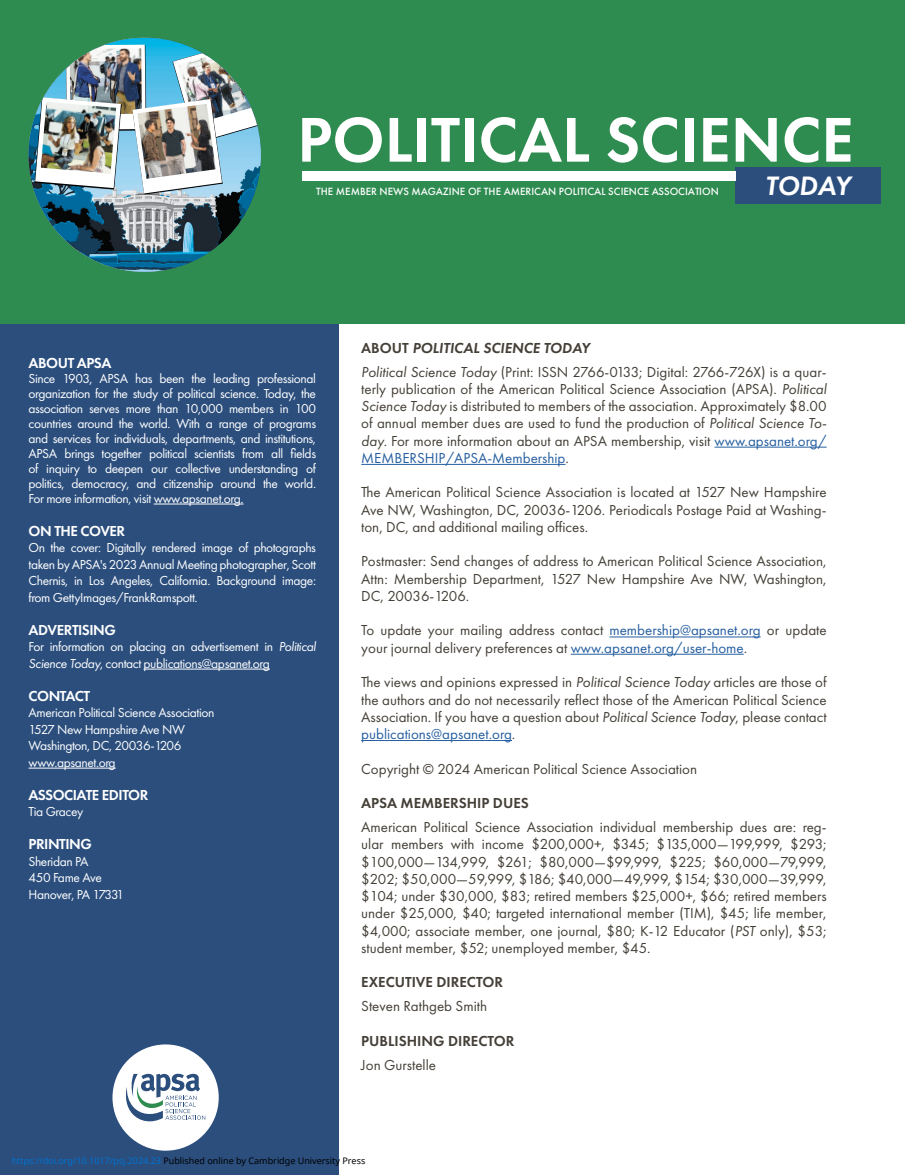
<style>
.page{position:relative;width:905px;height:1175px;background:#fff}
.page>*{position:absolute;margin:0;border:0;box-sizing:border-box;transform-origin:0 0}
.t1{font:600 65.4px "Futura PT";color:#fff}
.t2{font:italic 600 27.6px "Futura PT";letter-spacing:-.01em;color:#fff}
.No_Indent{font:15px/17.2px "Futura PT";color:#443f37;text-align:justify}
.Masthead_Heading_White{font:600 15px "Futura PT";letter-spacing:-.03em;color:#fff}
.Masthead_Heading_Black{font:600 15px "Futura PT";color:#443f37}
.Masthead_Heading_Black-2{font:italic 600 15px "Futura PT";color:#443f37}
.Masthead_White{font:13.5px/15px "Futura PT";letter-spacing:-.03em;color:#fff;text-align:justify}
.Masthead_Heading_White-2{font:13.5px/16.5px "Futura PT";letter-spacing:-.03em;color:#fff;text-align:justify}
.t3{font:500 10.95px "Futura PT";color:#fff}
.t4{font:9px "Noto Sans";color:#000}
.s1{font-style:italic}
.s2{font-style:normal}
.s3{color:#265fa0}
.s4{color:#0172cf}
</style>
<div class="page">
<div style="left:0;top:316px;width:339px;height:858px;background:#2b4e7d"></div>
<hr style="left:154px;top:503px;width:89px;height:1px;background:#fff">
<hr style="left:144px;top:668px;width:126px;height:1px;background:#fff">
<hr style="left:29px;top:767px;width:87px;height:1px;background:#fff">
<hr style="left:714px;top:447px;width:112px;height:1px;background:#265fa0">
<hr style="left:361px;top:464px;width:204px;height:1px;background:#265fa0">
<hr style="left:609px;top:636px;width:151px;height:1px;background:#265fa0">
<hr style="left:570px;top:654px;width:173px;height:1px;background:#265fa0">
<hr style="left:361px;top:740px;width:151px;height:1px;background:#265fa0">
<div style="left:0;top:0;width:904px;height:323px;background:#2e8c50"></div>
<div style="left:112px;top:1044px;width:107px;height:106px;background:#fff;border-radius:50%"></div>
<svg style="left:126px;top:1073px;width:79px;height:49px"></svg>
<div style="left:735px;top:167px;width:145px;height:37px;background:#2b4e7d"></div>
<div style="left:302px;top:171px;width:433px;height:9px;background:#fff"></div>
<img style="left:29px;top:38px;width:226px;height:234px">
<img style="left:35px;top:40px;width:226px;height:153px">
<h1 class="t1" style="left:297px;top:99px;width:558px">POLITICAL SCIENCE</h1>
<p class="t3" style="left:316px;top:185px;width:404px">THE MEMBER NEWS MAGAZINE OF THE AMERICAN POLITICAL SCIENCE ASSOCIATION</p>
<h2 class="t2" style="left:765px;top:168px;width:87px">TODAY</h2>
<p class="Masthead_Heading_White" style="left:29px;top:353px;width:84px">ABOUT APSA</p>
<p class="Masthead_White" style="left:29px;top:370px;width:289px">Since 1903, APSA has been the leading professional organization for the study of political science. Today, the association serves more than 10,000 members in 100 countries around the world. With a range of programs and services for individuals, departments, and institutions, APSA brings together political scientists from all fields of inquiry to deepen our collective understanding of politics, democracy, and citizenship around the world.<br>For more information, visit www.apsanet.org.</p>
<p class="Masthead_Heading_White" style="left:29px;top:521px;width:98px">ON THE COVER</p>
<p class="Masthead_Heading_White-2" style="left:29px;top:539px;width:289px">On the cover: Digitally rendered image of photographs taken by APSA's 2023 Annual Meeting photographer, Scott Chernis, in Los Angeles, California. Background image: from GettyImages/FrankRamspott.</p>
<p class="Masthead_Heading_White" style="left:29px;top:620px;width:89px">ADVERTISING</p>
<p class="Masthead_White" style="left:29px;top:638px;width:289px;line-height:16.5px">For information on placing an advertisement in <span class="s1">Political<br>Science Today</span>, contact publications@apsanet.org</p>
<p class="Masthead_Heading_White" style="left:29px;top:686px;width:63px">CONTACT</p>
<p class="Masthead_White" style="left:29px;top:705px;width:187px">American Political Science Association</p>
<p class="Masthead_White" style="left:29px;top:721px;width:158px">1527 New Hampshire Ave NW</p>
<p class="Masthead_White" style="left:29px;top:738px;width:154px">Washington, DC, 20036-1206</p>
<p class="Masthead_White" style="left:29px;top:754px;width:89px">www.apsanet.org</p>
<p class="Masthead_Heading_White" style="left:29px;top:785px;width:121px">ASSOCIATE EDITOR</p>
<p class="Masthead_White" style="left:29px;top:804px;width:56px">Tia Gracey</p>
<p class="Masthead_Heading_White" style="left:29px;top:835px;width:65px">PRINTING</p>
<p class="Masthead_White" style="left:29px;top:853px;width:61px">Sheridan PA</p>
<p class="Masthead_White" style="left:29px;top:870px;width:75px">450 Fame Ave</p>
<p class="Masthead_White" style="left:29px;top:886px;width:97px">Hanover, PA 17331</p>
<p class="Masthead_Heading_Black-2" style="left:361px;top:338px;width:230px"><span class="s2">ABOUT</span> POLITICAL SCIENCE TODAY</p>
<p class="No_Indent" style="left:361px;top:363px;width:467px"><span class="s1">Political Science Today</span> (Print: ISSN 2766-0133; Digital: 2766-726X) is a quar&shy;terly publication of the American Political Science Association (APSA). <span class="s1">Political Science Today</span> is distributed to members of the association. Approximately $8.00 of annual member dues are used to fund the production of <span class="s1">Political Science To&shy;day.</span> For more information about an APSA membership, visit <span class="s3">www.apsanet.org/ MEMBERSHIP/APSA-Membership</span>.</p>
<p class="No_Indent" style="left:361px;top:484px;width:467px">The American Political Science Association is located at 1527 New Hampshire Ave NW, Washington, DC, 20036-1206. Periodicals Postage Paid at Washing&shy;ton, DC, and additional mailing offices.</p>
<p class="No_Indent" style="left:361px;top:553px;width:467px">Postmaster: Send changes of address to American Political Science Association, Attn: Membership Department, 1527 New Hampshire Ave NW, Washington, DC, 20036-1206.</p>
<p class="No_Indent" style="left:361px;top:622px;width:467px">To update your mailing address contact <span class="s3">membership@apsanet.org</span> or update your journal delivery preferences at <span class="s3">www.apsanet.org/user-home</span>.</p>
<p class="No_Indent" style="left:361px;top:673px;width:467px">The views and opinions expressed in <span class="s1">Political Science Today</span> articles are those of the authors and do not necessarily reflect those of the American Political Science Association. If you have a question about <span class="s1">Political Science Today</span>, please contact <span class="s3">publications@apsanet.org</span>.</p>
<p class="No_Indent" style="left:361px;top:760px;width:337px">Copyright © 2024 American Political Science Association</p>
<p class="Masthead_Heading_Black" style="left:361px;top:793px;width:169px">APSA MEMBERSHIP DUES</p>
<p class="No_Indent" style="left:361px;top:818px;width:467px">American Political Science Association individual membership dues are: reg&shy;ular members with income $200,000+, $345; $135,000—199,999, $293; $100,000—134,999, $261; $80,000—$99,999, $225; $60,000—79,999, $202; $50,000—59,999, $186; $40,000—49,999, $154; $30,000—39,999, $104; under $30,000, $83; retired members $25,000+, $66; retired members under $25,000, $40; targeted international member (TIM), $45; life member, $4,000; associate member, one journal, $80; K-12 Educator (<span class="s1">PST</span> only), $53; student member, $52; unemployed member, $45.</p>
<p class="Masthead_Heading_Black" style="left:361px;top:973px;width:143px">EXECUTIVE DIRECTOR</p>
<p class="No_Indent" style="left:361px;top:997px;width:127px">Steven Rathgeb Smith</p>
<p class="Masthead_Heading_Black" style="left:361px;top:1031px;width:155px">PUBLISHING DIRECTOR</p>
<p class="No_Indent" style="left:361px;top:1056px;width:76px">Jon Gurstelle</p>
<p class="t4" style="left:12px;top:1154px;width:355px"><span class="s4">https://doi.org/10.1017/psj.2024.23</span> Published online by Cambridge University Press</p>
</div>
